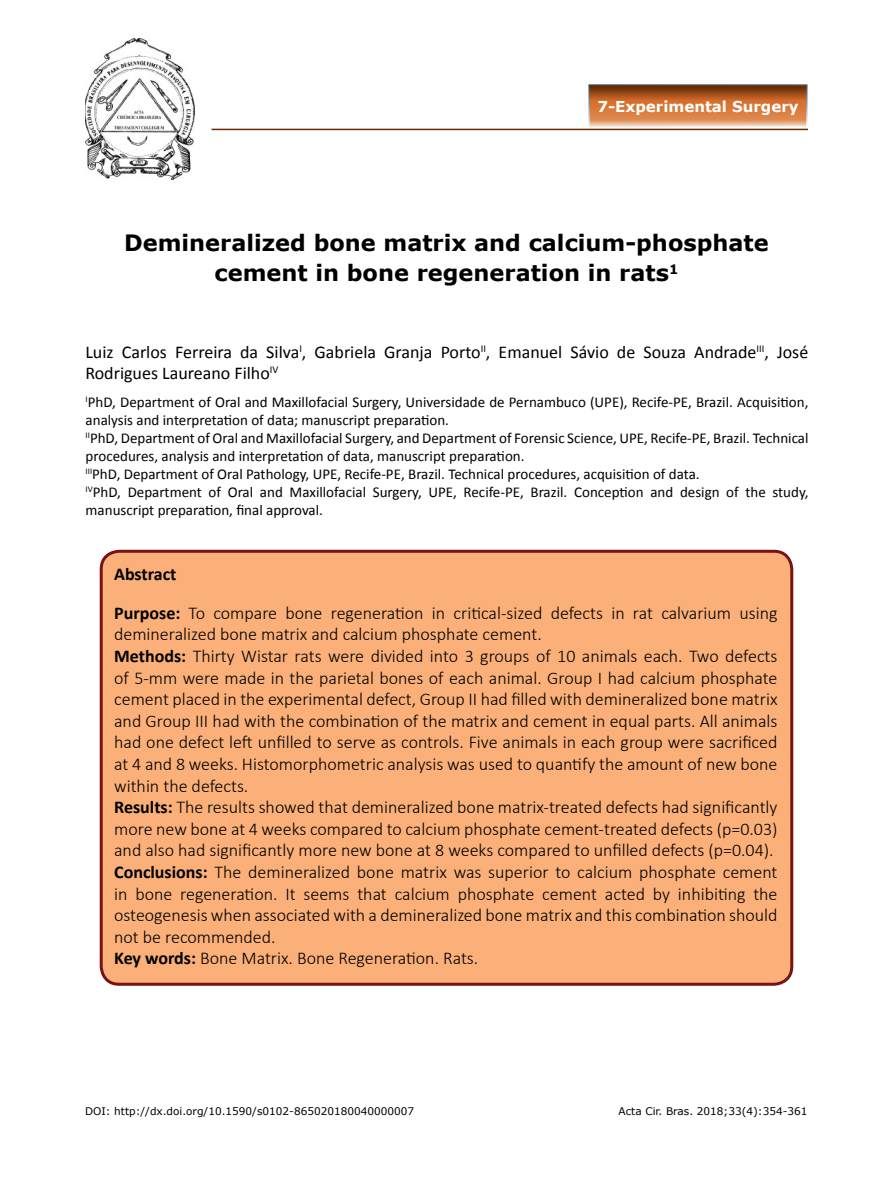
<style>
.page{position:relative;width:893px;height:1191px;background:#fff}
.page>*{position:absolute;margin:0;border:0;box-sizing:border-box;transform-origin:0 0}
.t1{font:700 22.5px/30px "Verdana";color:#000;text-align:center}
.t2{font:300 18px/21.6px "Calibri";color:#000}
.t3{font:18px/21px "Calibri";color:#000}
.t4{font:15px/18px "Calibri";color:#000}
.t5{font:700 15px "Verdana";color:#fff}
.t6{font:10.5px "Verdana";color:#000}
.s1{font-weight:700}
</style>
<div class="page">
<img style="left:85px;top:38px;width:110px;height:142px">
<hr style="left:212px;top:129px;width:596px;height:1px;background:#6a2c00">
<svg style="left:591px;top:87px;width:213px;height:38px;background:#c57038"></svg>
<div style="left:588px;top:84px;width:219px;height:44px;border:2px solid #fff"></div>
<div style="left:101px;top:551px;width:691px;height:433px;background:#fab078;border-radius:18px"></div>
<div style="left:100px;top:550px;width:693px;height:435px;border:3px solid #7a1113;border-radius:18px"></div>
<p class="t5" style="left:597px;top:96px;width:203px">7-Experimental Surgery</p>
<p class="t1" style="left:124px;top:227px;width:646px">Demineralized bone matrix and calcium-phosphate cement in bone regeneration in rats<sup>1</sup></p>
<p class="t3" style="left:85px;top:341px;width:724px">Luiz Carlos Ferreira da Silva<sup>I</sup>, Gabriela Granja Porto<sup>II</sup>, Emanuel Sávio de Souza Andrade<sup>III</sup>, José<br>Rodrigues Laureano Filho<sup>IV</sup></p>
<p class="t4" style="left:86px;top:392px;width:724px"><sup>I</sup>PhD, Department of Oral and Maxillofacial Surgery, Universidade de Pernambuco (UPE), Recife-PE, Brazil. Acquisition, analysis and interpretation of data; manuscript preparation.<br><sup>II</sup>PhD, Department of Oral and Maxillofacial Surgery, and Department of Forensic Science, UPE, Recife-PE, Brazil. Technical procedures, analysis and interpretation of data, manuscript preparation.<br><sup>III</sup>PhD, Department of Oral Pathology, UPE, Recife-PE, Brazil. Technical procedures, acquisition of data.<br><sup>IV</sup>PhD, Department of Oral and Maxillofacial Surgery, UPE, Recife-PE, Brazil. Conception and design of the study, manuscript preparation, final approval.</p>
<p class="t2" style="left:114px;top:555px;width:665px;line-height:38.5px"><span class="s1">Abstract<br>Purpose:</span> To compare bone regeneration in critical-sized defects in rat calvarium using</p>
<p class="t2" style="left:114px;top:623px;width:665px">demineralized bone matrix and calcium phosphate cement.<br><span class="s1">Methods:</span> Thirty Wistar rats were divided into 3 groups of 10 animals each. Two defects of 5-mm were made in the parietal bones of each animal. Group I had calcium phosphate cement placed in the experimental defect, Group II had filled with demineralized bone matrix and Group III had with the combination of the matrix and cement in equal parts. All animals had one defect left unfilled to serve as controls. Five animals in each group were sacrificed at 4 and 8 weeks. Histomorphometric analysis was used to quantify the amount of new bone within the defects.<br><span class="s1">Results:</span> The results showed that demineralized bone matrix-treated defects had significantly more new bone at 4 weeks compared to calcium phosphate cement-treated defects (p=0.03) and also had significantly more new bone at 8 weeks compared to unfilled defects (p=0.04).<br><span class="s1">Conclusions:</span> The demineralized bone matrix was superior to calcium phosphate cement in bone regeneration. It seems that calcium phosphate cement acted by inhibiting the osteogenesis when associated with a demineralized bone matrix and this combination should not be recommended.<br><span class="s1">Key words:</span> Bone Matrix. Bone Regeneration. Rats.</p>
<p class="t6" style="left:85px;top:1103px;width:331px">DOI: http://dx.doi.org/10.1590/s0102-865020180040000007</p>
<p class="t6" style="left:619px;top:1103px;width:190px">Acta Cir. Bras. 2018;33(4):354-361</p>
</div>
